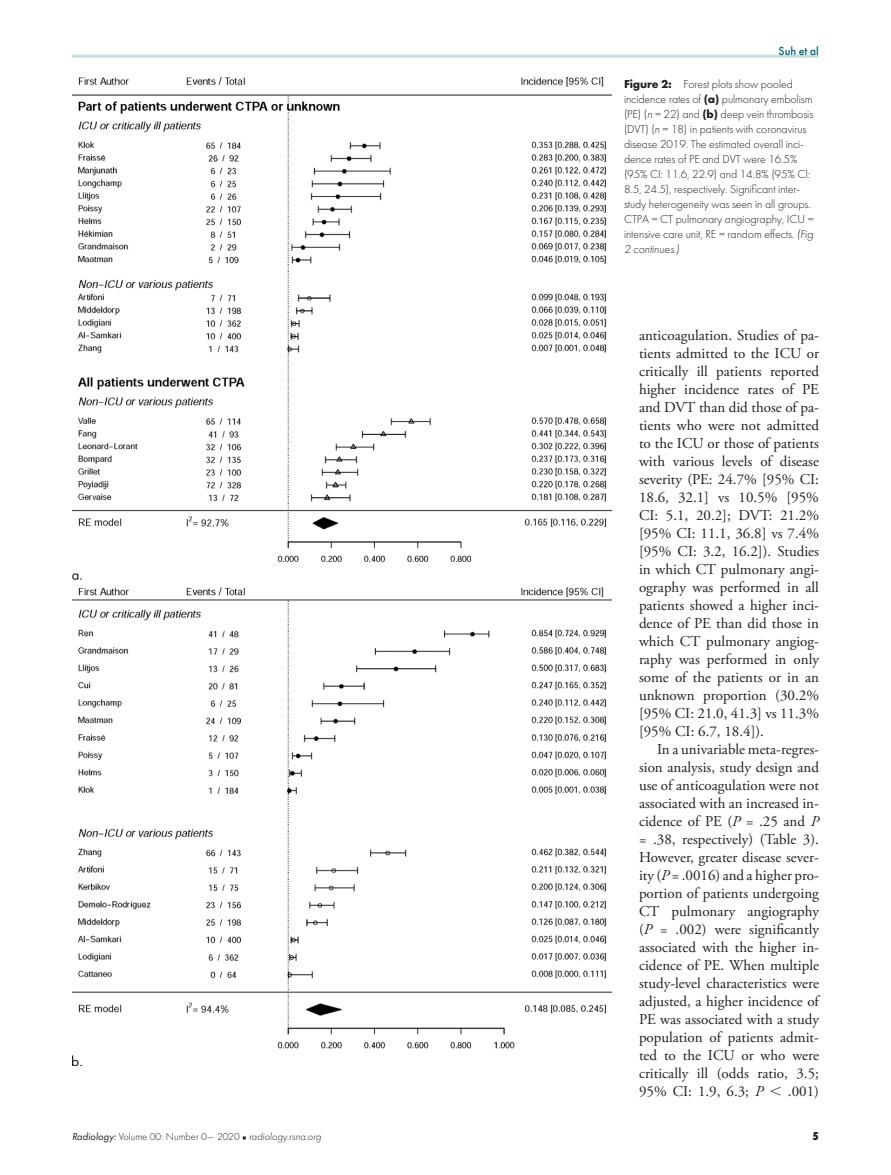
<style>
.page{position:relative;width:891px;height:1175px;background:#fff}
.page>*{position:absolute;margin:0;border:0;box-sizing:border-box;transform-origin:0 0}
.t1{font:15px/18px "Adobe Garamond Pro";color:#231f20;text-align:justify}
.t2{font:300 12px/15px "Futura PT";letter-spacing:-.01em;color:#231f20}
.t3{font:500 12px "Futura PT";color:#00636d}
.t4{font:800 12px "Futura PT Cond";color:#231f20}
.t5{font:300 10.5px "Futura PT";color:#231f20}
.s1{font-weight:700}
.s2{font-style:italic}
.s3{font-family:"Universal Greekwith Math Pi"}
.s4{font-weight:400;font-style:italic}
.s5{font-family:"Universal Newswith Comm Pi";font-weight:400;font-size:6px}
</style>
<div class="page">
<hr style="left:72px;top:55px;width:747px;height:3px;background:#c6dee1">
<img style="left:72px;top:78px;width:540px;height:987px">
<p class="t3" style="left:779px;top:44px;width:42px">Suh et al</p>
<p class="t2" style="left:624px;top:76px;width:191px"><span class="s1">Figure 2:</span> Forest plots show pooled incidence rates of <span class="s1">(a)</span> pulmonary embolism (PE) (<span class="s2">n</span> = 22) and <span class="s1">(b)</span> deep vein thrombosis (DVT) (<span class="s2">n</span> = 18) in patients with coronavirus disease 2019. The estimated overall inci&shy;dence rates of PE and DVT were 16.5% (95% CI: 11.6, 22.9) and 14.8% (95% CI:<br>8.5, 24.5), respectively. Significant inter&shy;study heterogeneity was seen in all groups.<br>CTPA = CT pulmonary angiography, ICU = intensive care unit, RE = random effects. <span class="s2">(Fig 2 continues.)</span></p>
<p class="t1" style="left:639px;top:326px;width:182px">anticoagulation. Studies of pa&shy;tients admitted to the ICU or critically ill patients reported higher incidence rates of PE and DVT than did those of pa&shy;tients who were not admitted to the ICU or those of patients with various levels of disease severity (PE: 24.7% [95% CI:<br>18.6, 32.1] vs 10.5% [95% CI: 5.1, 20.2]; DVT: 21.2% [95% CI: 11.1, 36.8] vs 7.4% [95% CI: 3.2, 16.2]). Studies in which CT pulmonary angi&shy;ography was performed in all patients showed a higher inci&shy;dence of PE than did those in which CT pulmonary angiog&shy;raphy was performed in only some of the patients or in an unknown proportion (30.2% [95% CI: 21.0, 41.3] vs 11.3% [95% CI: 6.7, 18.4]).</p>
<p class="t1" style="left:639px;top:740px;width:182px;text-indent:18px">In a univariable meta-regres&shy;sion analysis, study design and use of anticoagulation were not associated with an increased in&shy;cidence of PE (<span class="s2">P</span> = .25 and <span class="s2">P </span>= .38, respectively) (Table 3).<br>However, greater disease sever&shy;ity (<span class="s2">P</span> = .0016) and a higher pro&shy;portion of patients undergoing CT pulmonary angiography (<span class="s2">P</span> = .002) were significantly associated with the higher in&shy;cidence of PE. When multiple study-level characteristics were adjusted, a higher incidence of PE was associated with a study population of patients admit&shy;ted to the ICU or who were critically ill (odds ratio, 3.5; 95% CI: 1.9, 6.3; <span class="s2">P</span> <span class="s3">,</span> .001)</p>
<p class="t5" style="left:72px;top:1131px;width:251px"><span class="s4">Radiology:</span> Volume 00: Number 0— 2020 <span class="s5">n</span> <span class="s2">radiology.rsna.org</span></p>
<p class="t4" style="left:813px;top:1129px;width:8px">5</p>
</div>
